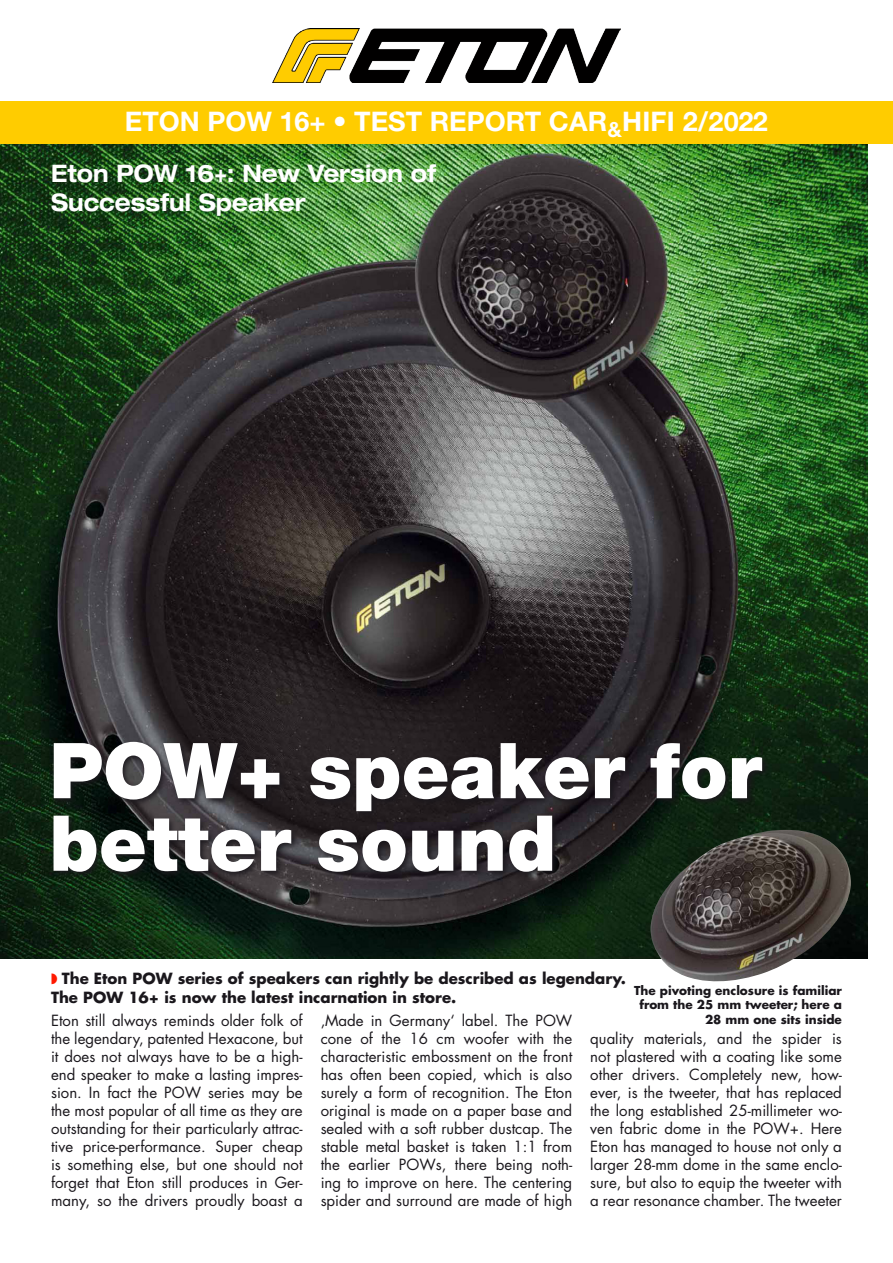
<style>
.page{position:relative;width:893px;height:1263px;background:#fff}
.page>*{position:absolute;margin:0;border:0;box-sizing:border-box;transform-origin:0 0}
.t1{font:900 77.1px/72.4px "Helvetica Neue LT Std";color:#fff}
.t2{font:700 27px "Helvetica Neue LT Std";color:#fff}
.t3{font:700 expanded 24.15px/29px "Helvetica Neue LT Std";color:#fff;scale:.87 1}
.t4{font:15px/18px "Futura";color:#1a171c;text-align:justify}
.t5{font:700 15px/19.5px "Futura";color:#1a171c}
.t6{font:700 12px/14.4px "Futura";color:#1a171c;text-align:right}
.s1{color:#ff1900}
</style>
<div class="page">
<img style="left:0;top:144px;width:867px;height:815px">
<div style="left:0;top:101px;width:893px;height:43px;background:#fc0"></div>
<img style="left:272px;top:29px;width:349px;height:53px">
<div style="left:51px;top:740px;width:720px;height:140px;background:#1a171c;opacity:.94"></div>
<img style="left:650px;top:830px;width:201px;height:152px">
<h2 class="t2" style="left:125px;top:104px;width:644px">ETON POW 16+ • TEST REPORT CAR<sub>&amp;</sub>HIFI 2/2022</h2>
<h3 class="t3" style="left:51px;top:158px;width:444px">Eton POW 16+: New Version of<br>Successful Speaker</h3>
<h1 class="t1" style="left:49px;top:734px;width:714px">POW+ speaker for better sound</h1>
<p class="t5" style="left:51px;top:968px;width:576px"><span class="s1">◗</span> The Eton POW series of speakers can rightly be described as legendary.<br>The POW 16+ is now the latest incarnation in store.</p>
<p class="t4" style="left:51px;top:1011px;width:253px">Eton still always reminds older folk of the legendary, patented Hexacone, but it does not always have to be a high&shy;end speaker to make a lasting impres&shy;sion. In fact the POW series may be the most popular of all time as they are outstanding for their particularly attrac&shy;tive price-performance. Super cheap is something else, but one should not forget that Eton still produces in Ger&shy;many, so the drivers proudly boast a</p>
<p class="t4" style="left:321px;top:1011px;width:253px">‚Made in Germany‘ label. The POW cone of the 16 cm woofer with the characteristic embossment on the front has often been copied, which is also surely a form of recognition. The Eton original is made on a paper base and sealed with a soft rubber dustcap. The stable metal basket is taken 1:1 from the earlier POWs, there being noth&shy;ing to improve on here. The centering spider and surround are made of high</p>
<p class="t6" style="left:634px;top:983px;width:209px">The pivoting enclosure is familiar from the 25 mm tweeter; here a<br>28 mm one sits inside</p>
<p class="t4" style="left:590px;top:1029px;width:253px">quality materials, and the spider is not plastered with a coating like some other drivers. Completely new, how&shy;ever, is the tweeter, that has replaced the long established 25-millimeter wo&shy;ven fabric dome in the POW+. Here Eton has managed to house not only a larger 28-mm dome in the same enclo&shy;sure, but also to equip the tweeter with a rear resonance chamber. The tweeter</p>
</div>
